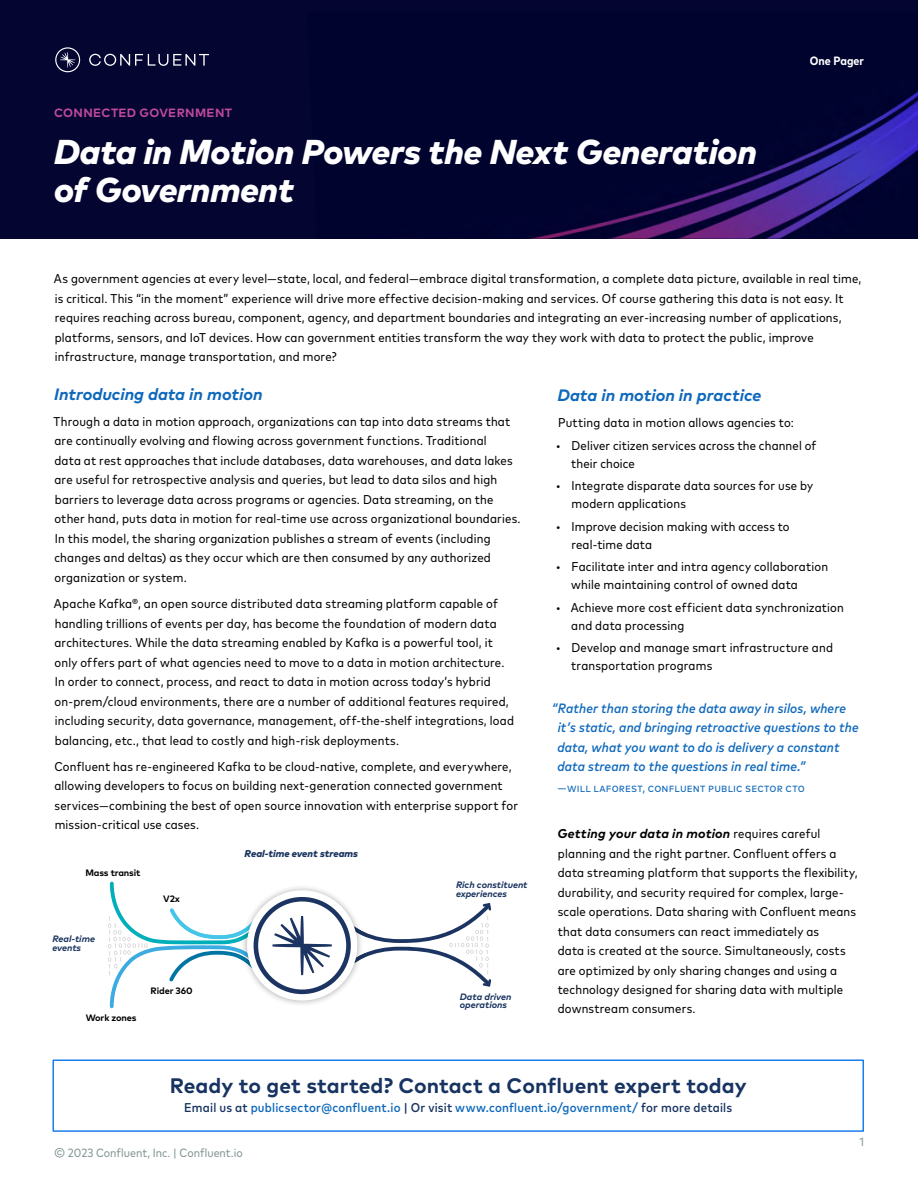
<style>
.page{position:relative;width:918px;height:1188px;background:#fff}
.page>*{position:absolute;margin:0;border:0;box-sizing:border-box;transform-origin:0 0}
.t1{font:italic 800 34.5px/37.5px "Mark Pro";letter-spacing:-.005em;color:#fff}
.t2{font:700 21px "Mark Pro";letter-spacing:.005em;color:#173361}
.t3{font:italic 700 16.5px "Mark Pro";color:#0e68bc}
.t4{font:italic 500 condensed 13.5px/19.5px "Mark Pro";letter-spacing:.01em;color:#0e68bc}
.t5{font:condensed 12.75px/19.5px "Mark Pro";letter-spacing:.015em;color:#000}
.t6{font:500 condensed 12.75px "Mark Pro";letter-spacing:.015em;color:#0e68bc}
.t7{font:condensed 12px "Mark Pro";letter-spacing:.015em;color:#0e68bc}
.t8{font:condensed 12px "Mark Pro";color:#829494}
.t9{font:700 12px "Mark Pro";letter-spacing:.035em;color:#be499d}
.t10{font:700 condensed 12px "Mark Pro";color:#fff}
.t11{font:italic 800 9.9px "Mark Pro";color:#1b3560}
.t12{font:italic 700 9.3px/8.9px "Mark Pro";color:#1b3560}
.t13{font:700 9.3px "Mark Pro";letter-spacing:-.015em;color:#000}
.s1{font-weight:700;font-style:italic;font-stretch:normal}
.s2{color:#173361}
</style>
<div class="page">
<div style="left:0;top:0;width:918px;height:239px;background:#040531"></div>
<img style="left:529px;top:91px;width:389px;height:148px">
<svg style="left:89px;top:54px;width:120px;height:12px"></svg>
<svg style="left:55px;top:47px;width:25px;height:25px"></svg>
<svg style="left:108px;top:882px;width:384px;height:126px"></svg>
<div style="left:52px;top:1059px;width:812px;height:73px;border:2px solid #197eed"></div>
<p class="t9" style="left:54px;top:104px;width:179px">CONNECTED GOVERNMENT</p>
<h1 class="t1" style="left:54px;top:131px;width:705px">Data in Motion Powers the Next Generation of Government</h1>
<p class="t10" style="left:810px;top:51px;width:56px">One Pager</p>
<p class="t5" style="left:54px;top:268px;width:809px">As government agencies at every level—state, local, and federal—embrace digital transformation, a complete data picture, available in real time, is critical. This “in the moment” experience will drive more effective decision-making and services. Of course gathering this data is not easy. It requires reaching across bureau, component, agency, and department boundaries and integrating an ever-increasing number of applications, platforms, sensors, and IoT devices. How can government entities transform the way they work with data to protect the public, improve infrastructure, manage transportation, and more?</p>
<p class="t3" style="left:54px;top:381px;width:210px">Introducing data in motion</p>
<p class="t5" style="left:54px;top:411px;width:468px">Through a data in motion approach, organizations can tap into data streams that are continually evolving and flowing across government functions. Traditional<br>data at rest approaches that include databases, data warehouses, and data lakes are useful for retrospective analysis and queries, but lead to data silos and high barriers to leverage data across programs or agencies. Data streaming, on the other hand, puts data in motion for real-time use across organizational boundaries.<br>In this model, the sharing organization publishes a stream of events (including changes and deltas) as they occur which are then consumed by any authorized organization or system.</p>
<p class="t5" style="left:54px;top:593px;width:462px">Apache Kafka®, an open source distributed data streaming platform capable of handling trillions of events per day, has become the foundation of modern data architectures. While the data streaming enabled by Kafka is a powerful tool, it only offers part of what agencies need to move to a data in motion architecture.<br>In order to connect, process, and react to data in motion across today’s hybrid on-prem/cloud environments, there are a number of additional features required, including security, data governance, management, off-the-shelf integrations, load balancing, etc., that lead to costly and high-risk deployments.</p>
<p class="t5" style="left:54px;top:756px;width:465px">Confluent has re-engineered Kafka to be cloud-native, complete, and everywhere, allowing developers to focus on building next-generation connected government services—combining the best of open source innovation with enterprise support for mission-critical use cases.</p>
<p class="t11" style="left:245px;top:846px;width:115px">Real-time event streams</p>
<p class="t13" style="left:85px;top:866px;width:57px">Mass transit</p>
<p class="t13" style="left:163px;top:891px;width:18px">V2x</p>
<p class="t12" style="left:52px;top:933px;width:44px">Real-time events</p>
<p class="t13" style="left:151px;top:984px;width:44px">Rider 360</p>
<p class="t12" style="left:460px;top:991px;width:53px">Data driven operations</p>
<p class="t12" style="left:456px;top:879px;width:73px">Rich constituent experiences</p>
<p class="t13" style="left:86px;top:1011px;width:52px">Work zones</p>
<p class="t3" style="left:557px;top:382px;width:205px">Data in motion in practice</p>
<p class="t5" style="left:558px;top:412px;width:237px">Putting data in motion allows agencies to:</p>
<p class="t5" style="left:571px;top:435px;width:247px;line-height:18px;text-indent:-16px">• Deliver citizen services across the channel of their choice</p>
<p class="t5" style="left:571px;top:476px;width:243px;line-height:18px;text-indent:-16px">• Integrate disparate data sources for use by modern applications</p>
<p class="t5" style="left:571px;top:516px;width:220px;line-height:18px;text-indent:-16px">• Improve decision making with access to real-time data</p>
<p class="t5" style="left:571px;top:557px;width:258px;line-height:18px;text-indent:-16px">• Facilitate inter and intra agency collaboration while maintaining control of owned data</p>
<p class="t5" style="left:571px;top:597px;width:274px;line-height:18px;text-indent:-15px">• Achieve more cost efficient data synchronization and data processing</p>
<p class="t5" style="left:571px;top:638px;width:263px;line-height:18px;text-indent:-16px">• Develop and manage smart infrastructure and transportation programs</p>
<p class="t4" style="left:557px;top:697px;width:303px;text-indent:-6px">“Rather than storing the data away in silos, where it’s static, and bringing retroactive questions to the data, what you want to do is delivery a constant data stream to the questions in real time.”</p>
<p class="t7" style="left:558px;top:779px;width:248px">— will laforest, confluent public sector cto</p>
<p class="t5" style="left:557px;top:823px;width:302px"><span class="s1">Getting your data in motion</span> requires careful planning and the right partner. Confluent offers a data streaming platform that supports the flexibility, durability, and security required for complex, large&shy;scale operations. Data sharing with Confluent means that data consumers can react immediately as<br>data is created at the source. Simultaneously, costs are optimized by only sharing changes and using a technology designed for sharing data with multiple downstream consumers.</p>
<h2 class="t2" style="left:170px;top:1070px;width:578px">Ready to get started? Contact a Confluent expert today</h2>
<p class="t6" style="left:184px;top:1098px;width:549px"><span class="s2">Email us at</span> publicsector@confluent.io <span class="s2">| Or visit</span> www.confluent.io/government/ <span class="s2">for more details</span></p>
<p class="t8" style="left:54px;top:1144px;width:190px">© 2023 Confluent, Inc. | Confluent.io</p>
<p class="t8" style="left:859px;top:1133px;width:6px">1</p>
</div>
